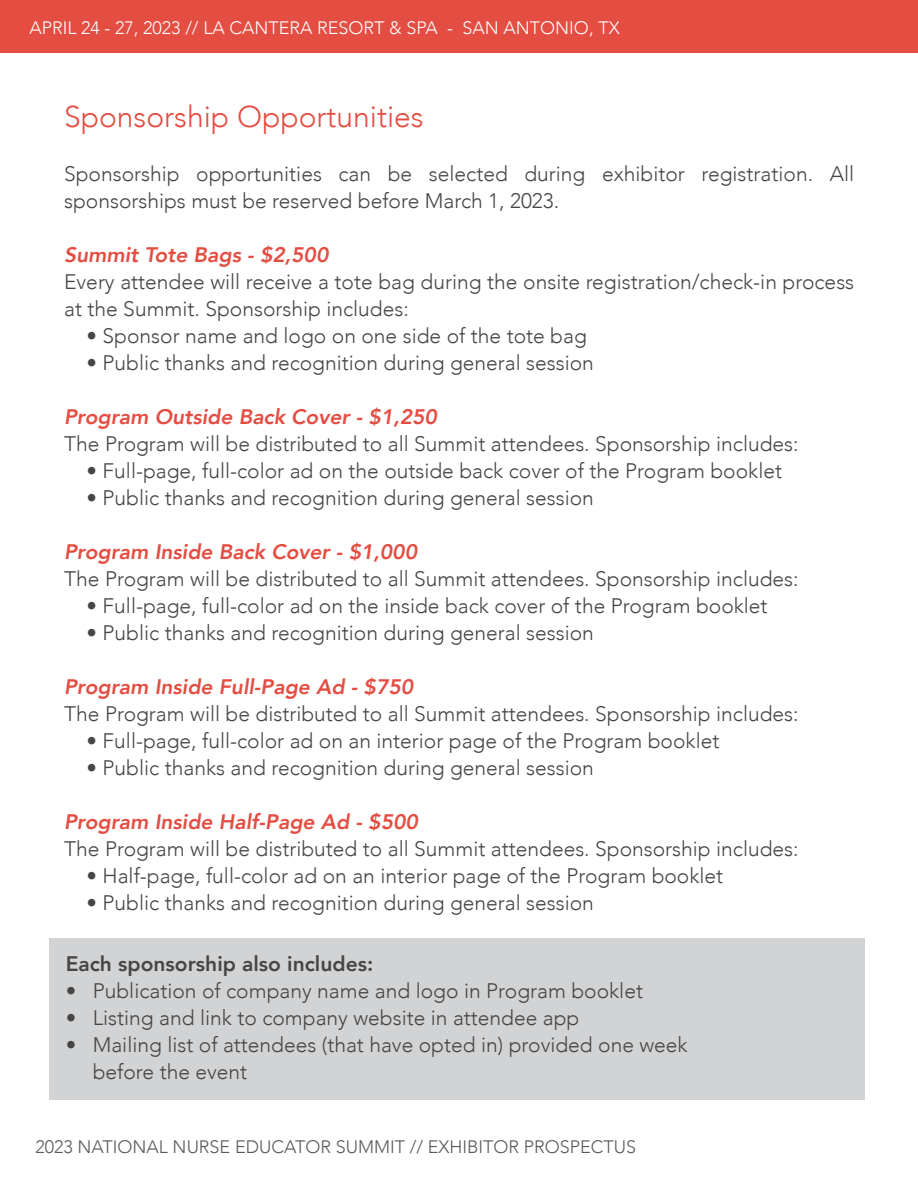
<style>
.page{position:relative;width:918px;height:1188px;background:#fff}
.page>*{position:absolute;margin:0;border:0;box-sizing:border-box;transform-origin:0 0}
.t1{font:300 30px "Avenir";color:#e44d42}
.t2{font:300 21px/27px "Avenir";color:#474545}
.t3{font:italic 800 21px "Avenir";color:#e44d42}
.t4{font:800 21px "Avenir";color:#474545}
.t5{font:300 18px "Avenir";color:#58595b}
.t6{font:300 18px "Avenir";color:#fff}
</style>
<div class="page">
<div style="left:0;top:0;width:918px;height:52px;background:#e44d42"></div>
<div style="left:49px;top:938px;width:816px;height:162px;background:#d1d3d4"></div>
<p class="t6" style="left:29px;top:17px;width:592px">APRIL 24 - 27, 2023 // LA CANTERA RESORT &amp; SPA - SAN ANTONIO, TX</p>
<h1 class="t1" style="left:64px;top:99px;width:361px">Sponsorship Opportunities</h1>
<p class="t2" style="left:64px;top:160px;width:792px">Sponsorship opportunities can be selected during exhibitor registration. All sponsorships must be reserved before March 1, 2023.</p>
<p class="t3" style="left:64px;top:242px;width:266px">Summit Tote Bags - $2,500</p>
<p class="t2" style="left:64px;top:268px;width:792px">Every attendee will receive a tote bag during the onsite registration/check-in process at the Summit. Sponsorship includes:</p>
<p class="t2" style="left:87px;top:322px;width:502px">• Sponsor name and logo on one side of the tote bag</p>
<p class="t2" style="left:87px;top:349px;width:509px">• Public thanks and recognition during general session</p>
<p class="t3" style="left:64px;top:404px;width:374px">Program Outside Back Cover - $1,250</p>
<p class="t2" style="left:64px;top:430px;width:736px">The Program will be distributed to all Summit attendees. Sponsorship includes:</p>
<p class="t2" style="left:87px;top:457px;width:697px">• Full-page, full-color ad on the outside back cover of the Program booklet</p>
<p class="t2" style="left:87px;top:484px;width:509px">• Public thanks and recognition during general session</p>
<p class="t3" style="left:64px;top:539px;width:355px">Program Inside Back Cover - $1,000</p>
<p class="t2" style="left:64px;top:565px;width:736px">The Program will be distributed to all Summit attendees. Sponsorship includes:</p>
<p class="t2" style="left:87px;top:592px;width:682px">• Full-page, full-color ad on the inside back cover of the Program booklet</p>
<p class="t2" style="left:87px;top:619px;width:509px">• Public thanks and recognition during general session</p>
<p class="t3" style="left:64px;top:674px;width:351px">Program Inside Full-Page Ad - $750</p>
<p class="t2" style="left:64px;top:700px;width:736px">The Program will be distributed to all Summit attendees. Sponsorship includes:</p>
<p class="t2" style="left:87px;top:727px;width:634px">• Full-page, full-color ad on an interior page of the Program booklet</p>
<p class="t2" style="left:87px;top:754px;width:509px">• Public thanks and recognition during general session</p>
<p class="t3" style="left:64px;top:809px;width:355px">Program Inside Half-Page Ad - $500</p>
<p class="t2" style="left:64px;top:835px;width:736px">The Program will be distributed to all Summit attendees. Sponsorship includes:</p>
<p class="t2" style="left:87px;top:862px;width:638px">• Half-page, full-color ad on an interior page of the Program booklet</p>
<p class="t2" style="left:87px;top:889px;width:509px">• Public thanks and recognition during general session</p>
<p class="t4" style="left:66px;top:947px;width:309px">Each sponsorship also includes:</p>
<p class="t2" style="left:66px;top:977px;width:579px">• Publication of company name and logo in Program booklet</p>
<p class="t2" style="left:66px;top:1004px;width:515px">• Listing and link to company website in attendee app</p>
<p class="t2" style="left:93px;top:1031px;width:597px;text-indent:-27px">• Mailing list of attendees (that have opted in) provided one week before the event</p>
<p class="t5" style="left:35px;top:1137px;width:602px">2023 NATIONAL NURSE EDUCATOR SUMMIT // EXHIBITOR PROSPECTUS</p>
</div>
